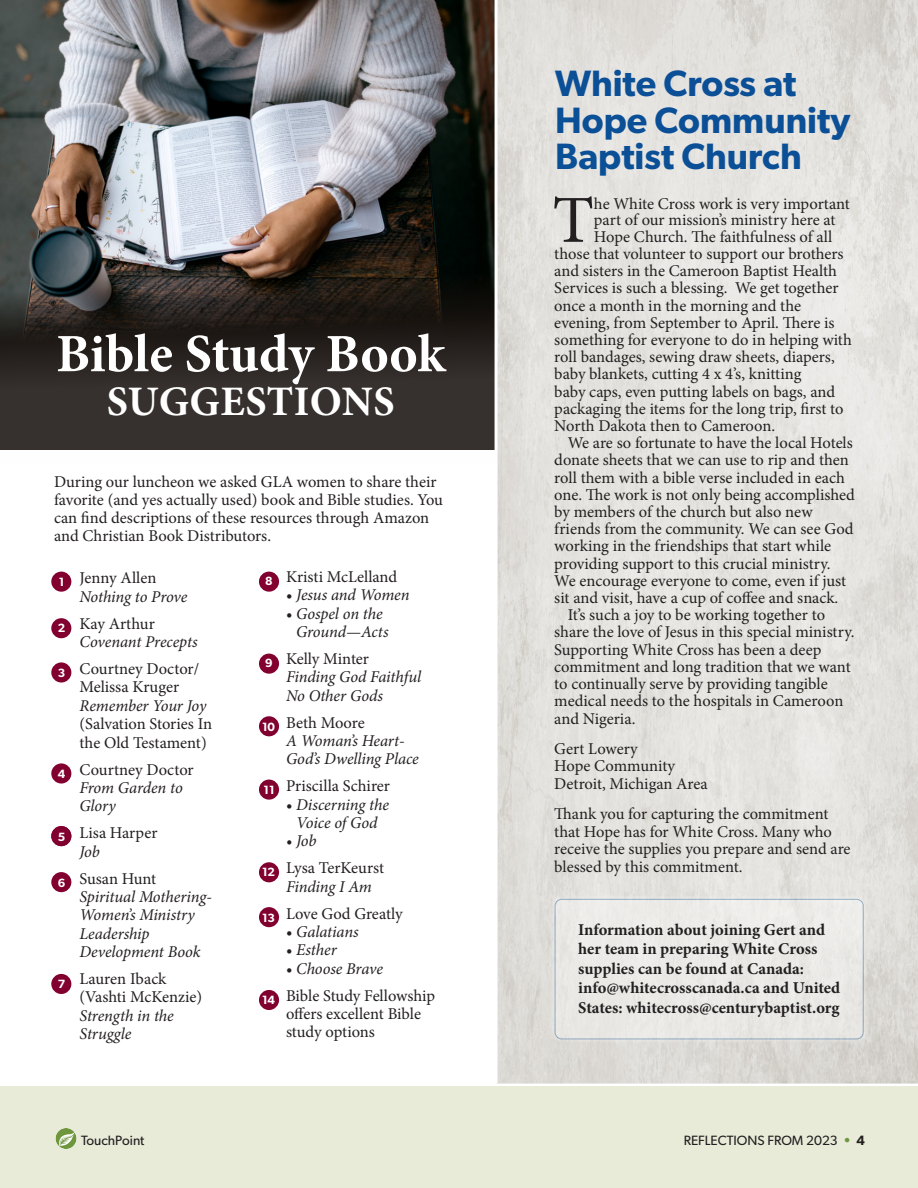
<style>
.page{position:relative;width:918px;height:1188px;background:#fff}
.page>*{position:absolute;margin:0;border:0;box-sizing:border-box;transform-origin:0 0}
.t1{font:67.2px "Minion Pro";color:#231f20}
.t2{font:700 54px "Minion Pro";letter-spacing:-.005em;color:#fff}
.t3{font:700 42px "Minion Pro";letter-spacing:.01em;color:#fff}
.t4{font:600 36.75px/36.5px "Gibson";color:#0b4f97}
.t5{font:16.5px/17.2px "Minion Pro";letter-spacing:-.005em;color:#231f20}
.t6{font:italic 16.5px/18.3px "Minion Pro";letter-spacing:-.01em;color:#231f20}
.t7{font:700 16.5px/19.5px "Minion Pro";color:#231f20}
.t8{font:13.5px "Gibson";color:#231f20}
.s1{font-style:normal}
.s2{font-style:italic}
.s3{font-weight:600;color:#6e973d}
.s4{font-weight:600}
</style>
<div class="page">
<img style="left:498px;top:0;width:420px;height:1083px">
<div style="left:0;top:1086px;width:918px;height:102px;background:#e7ebd8"></div>
<svg style="left:56px;top:1128px;width:21px;height:21px"></svg>
<svg style="left:0;top:341px;width:495px;height:109px;background:#312c29"></svg>
<img style="left:0;top:0;width:495px;height:341px">
<div style="left:551px;top:896px;width:316px;height:147px;background:#fff;opacity:.98"></div>
<div style="left:555px;top:899px;width:308px;height:140px;background:#ebeae7;border-radius:7px"></div>
<div style="left:555px;top:899px;width:309px;height:140px;border:1px solid #0b4f97;border-radius:7px"></div>
<div style="left:51px;top:572px;width:20px;height:20px;background:#82002f;border-radius:50%"></div>
<div style="left:259px;top:572px;width:20px;height:20px;background:#82002f;border-radius:50%"></div>
<div style="left:259px;top:654px;width:20px;height:20px;background:#82002f;border-radius:50%"></div>
<div style="left:259px;top:716px;width:20px;height:20px;background:#82002f;border-radius:50%"></div>
<div style="left:259px;top:780px;width:20px;height:20px;background:#82002f;border-radius:50%"></div>
<div style="left:259px;top:862px;width:20px;height:20px;background:#82002f;border-radius:50%"></div>
<div style="left:259px;top:907px;width:20px;height:20px;background:#82002f;border-radius:50%"></div>
<div style="left:259px;top:990px;width:20px;height:20px;background:#82002f;border-radius:50%"></div>
<div style="left:51px;top:662px;width:20px;height:21px;background:#82002f;border-radius:50%"></div>
<div style="left:51px;top:763px;width:20px;height:21px;background:#82002f;border-radius:50%"></div>
<div style="left:51px;top:826px;width:20px;height:20px;background:#82002f;border-radius:50%"></div>
<div style="left:51px;top:872px;width:20px;height:20px;background:#82002f;border-radius:50%"></div>
<div style="left:51px;top:974px;width:20px;height:20px;background:#82002f;border-radius:50%"></div>
<div style="left:51px;top:618px;width:20px;height:20px;background:#82002f;border-radius:50%"></div>
<p class="t2" style="left:56px;top:316px;width:391px">Bible Study Book</p>
<p class="t3" style="left:107px;top:372px;width:289px">SUGGESTIONS</p>
<p class="t5" style="left:54px;top:473px;width:391px;line-height:18px">During our luncheon we asked GLA women to share their favorite (and yes actually used) book and Bible studies. You can find descriptions of these resources through Amazon and Christian Book Distributors.</p>
<p class="t6" style="left:80px;top:569px;width:110px;text-indent:-21px"><sub>1</sub> <span class="s1">Jenny Allen<br></span>Nothing to Prove</p>
<p class="t6" style="left:80px;top:614px;width:120px;text-indent:-22px"><sub>2</sub> <span class="s1">Kay Arthur<br></span>Covenant Precepts</p>
<p class="t5" style="left:80px;top:660px;width:134px;line-height:18.3px;text-indent:-22px"><sub>3</sub> Courtney Doctor/<br>Melissa Kruger<br><span class="s2">Remember Your Joy </span>(Salvation Stories In the Old Testament)</p>
<p class="t6" style="left:80px;top:760px;width:116px;text-indent:-22px"><sub>4</sub> <span class="s1">Courtney Doctor<br></span>From Garden to<br>Glory</p>
<p class="t5" style="left:80px;top:824px;width:80px;line-height:18.3px;text-indent:-22px"><sub>5</sub> Lisa Harper<br><span class="s2">Job</span></p>
<p class="t6" style="left:80px;top:869px;width:134px;text-indent:-22px"><sub>6</sub> <span class="s1">Susan Hunt<br></span>Spiritual Mothering-<br>Women’s Ministry<br>Leadership<br>Development Book</p>
<p class="t5" style="left:80px;top:970px;width:124px;line-height:18.3px;text-indent:-22px"><sub>7</sub> Lauren Iback (Vashti McKenzie)<br><span class="s2">Strength in the<br>Struggle</span></p>
<p class="t5" style="left:265px;top:568px;width:134px"><sub>8</sub> Kristi McLelland</p>
<p class="t6" style="left:286px;top:586px;width:125px"><span class="s1">•</span> Jesus and Women</p>
<p class="t6" style="left:296px;top:604px;width:94px;text-indent:-10px"><span class="s1">•</span> Gospel on the<br>Ground—Acts</p>
<p class="t6" style="left:286px;top:650px;width:137px;text-indent:-21px"><sub>9</sub> <span class="s1">Kelly Minter<br></span>Finding God Faithful<br>No Other Gods</p>
<p class="t6" style="left:286px;top:713px;width:134px;text-indent:-24px"><sub>10</sub> <span class="s1">Beth Moore<br></span>A Woman’s Heart-<br>God’s Dwelling Place</p>
<p class="t5" style="left:264px;top:778px;width:128px"><sub>11</sub> Priscilla Schirer</p>
<p class="t6" style="left:286px;top:795px;width:104px;text-align:center"><span class="s1">•</span> Discerning the<br>Voice of God</p>
<p class="t6" style="left:286px;top:832px;width:32px">• Job</p>
<p class="t5" style="left:286px;top:859px;width:100px;line-height:18.3px;text-indent:-24px"><sub>12</sub> Lysa TerKeurst<br><span class="s2">Finding I Am</span></p>
<p class="t5" style="left:262px;top:905px;width:142px"><sub>13</sub> Love God Greatly</p>
<p class="t6" style="left:286px;top:923px;width:74px"><span class="s1">•</span> Galatians</p>
<p class="t6" style="left:286px;top:941px;width:52px"><span class="s1">•</span> Esther</p>
<p class="t6" style="left:286px;top:959px;width:98px"><span class="s1">•</span> Choose Brave</p>
<p class="t5" style="left:286px;top:986px;width:151px;line-height:18.3px;text-indent:-24px"><sub>14</sub> Bible Study Fellowship offers excellent Bible study options</p>
<p class="t4" style="left:555px;top:65px;width:297px">White Cross at<br>Hope Community<br>Baptist Church</p>
<p class="t1" style="left:552px;top:175px;width:43px">T</p>
<p class="t5" style="left:594px;top:195px;width:257px">he White Cross work is very important</p>
<p class="t5" style="left:594px;top:212px;width:243px">part of our mission’s ministry here at</p>
<p class="t5" style="left:594px;top:228px;width:240px">Hope Church. The faithfulness of all</p>
<p class="t5" style="left:554px;top:245px;width:291px">those that volunteer to support our brothers</p>
<p class="t5" style="left:554px;top:262px;width:284px">and sisters in the Cameroon Baptist Health</p>
<p class="t5" style="left:554px;top:280px;width:286px">Services is such a blessing. We get together</p>
<p class="t5" style="left:554px;top:297px;width:248px">once a month in the morning and the</p>
<p class="t5" style="left:554px;top:314px;width:282px">evening, from September to April. There is</p>
<p class="t5" style="left:554px;top:331px;width:299px">something for everyone to do in helping with</p>
<p class="t5" style="left:554px;top:348px;width:282px">roll bandages, sewing draw sheets, diapers,</p>
<p class="t5" style="left:554px;top:366px;width:249px">baby blankets, cutting 4 x 4’s, knitting</p>
<p class="t5" style="left:554px;top:383px;width:282px">baby caps, even putting labels on bags, and</p>
<p class="t5" style="left:554px;top:400px;width:291px">packaging the items for the long trip, first to</p>
<p class="t5" style="left:554px;top:417px;width:222px">North Dakota then to Cameroon.</p>
<p class="t5" style="left:554px;top:434px;width:302px;text-indent:14px">We are so fortunate to have the local Hotels donate sheets that we can use to rip and then roll them with a bible verse included in each one. The work is not only being accomplished by members of the church but also new friends from the community. We can see God working in the friendships that start while providing support to this crucial ministry.<br>We encourage everyone to come, even if just sit and visit, have a cup of coffee and snack.</p>
<p class="t5" style="left:554px;top:606px;width:302px;text-indent:14px">It’s such a joy to be working together to share the love of Jesus in this special ministry.<br>Supporting White Cross has been a deep commitment and long tradition that we want to continually serve by providing tangible medical needs to the hospitals in Cameroon and Nigeria.</p>
<p class="t5" style="left:554px;top:740px;width:85px">Gert Lowery</p>
<p class="t5" style="left:554px;top:758px;width:122px">Hope Community</p>
<p class="t5" style="left:554px;top:775px;width:155px">Detroit, Michigan Area</p>
<p class="t5" style="left:554px;top:806px;width:298px">Thank you for capturing the commitment that Hope has for White Cross. Many who receive the supplies you prepare and send are</p>
<p class="t5" style="left:554px;top:859px;width:190px">blessed by this commitment.</p>
<p class="t7" style="left:578px;top:920px;width:264px">Information about joining Gert and her team in preparing White Cross supplies can be found at Canada: info@whitecrosscanada.ca and United States: whitecross@centurybaptist.org</p>
<p class="t8" style="left:81px;top:1132px;width:65px">TouchPoint</p>
<p class="t8" style="left:684px;top:1132px;width:183px">REFLECTIONS FROM 2023 <span class="s3">•</span> <span class="s4">4</span></p>
</div>
